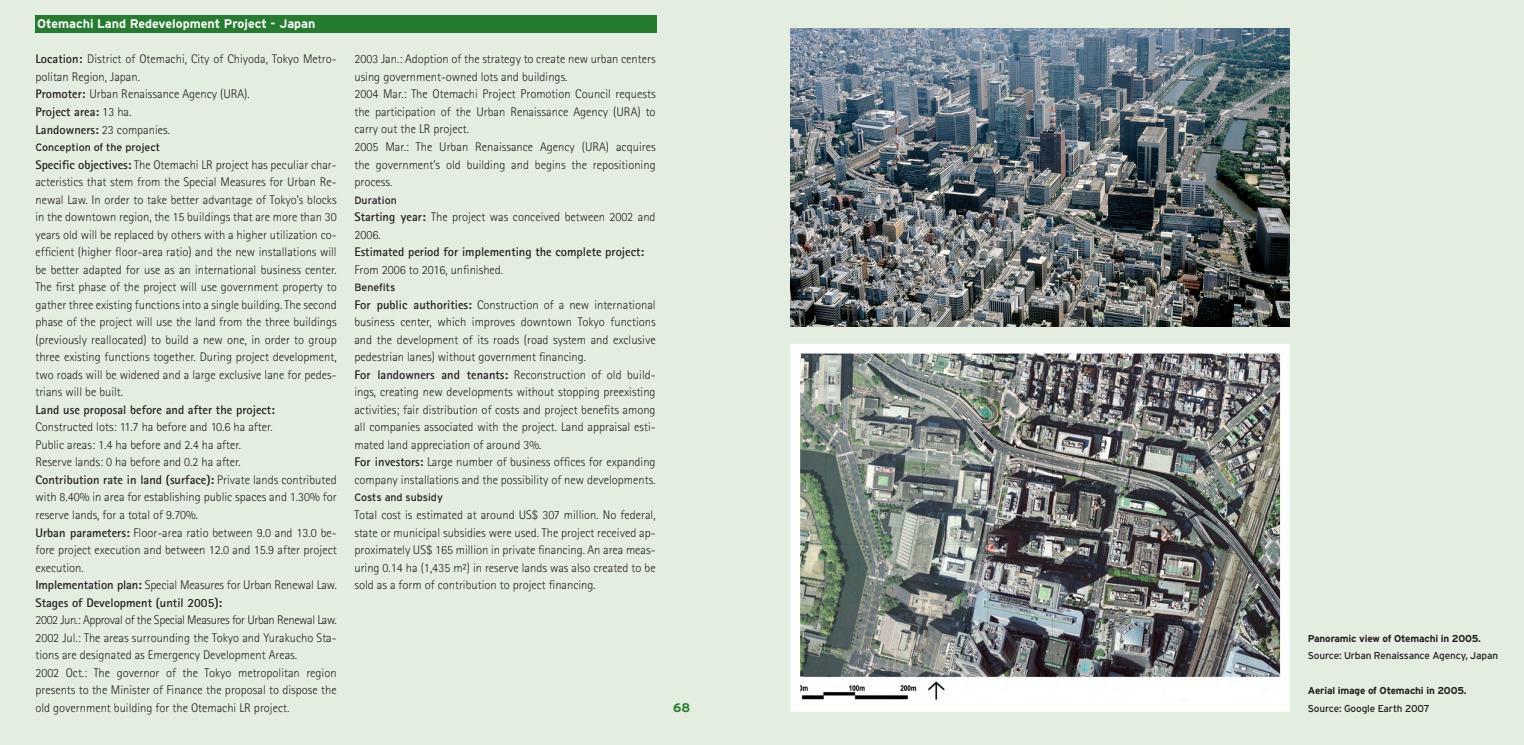
<style>
.page{position:relative;width:1524px;height:745px;background:#fff}
.page>*{position:absolute;margin:0;border:0;box-sizing:border-box;transform-origin:0 0}
.t1{font:300 12.5px/17.5px "Rotis Sans Serif";color:#231f20}
.t2{font:700 12.5px "Rotis Sans Serif";color:#231f20}
.t3{font:700 12.5px "Interstate";color:#fff}
.t4{font:700 12.5px "Interstate";color:#257c2e}
.t5{font:10.62px "Interstate";color:#231f20}
.t6{font:700 10px "Interstate";letter-spacing:-.015em;color:#231f20}
.t7{font:10px "Interstate";letter-spacing:-.015em;color:#231f20}
.s1{font-weight:700}
</style>
<div class="page">
<div style="left:0;top:0;width:1524px;height:744px;background:#e3ede0"></div>
<img style="left:790px;top:344px;width:500px;height:368px">
<img style="left:791px;top:28px;width:499px;height:298px">
<div style="left:35px;top:15px;width:622px;height:17px;background:#257c2e"></div>
<p class="t3" style="left:37px;top:19px;width:280px">Otemachi Land Redevelopment Project - Japan</p>
<p class="t1" style="left:35px;top:52px;width:303px"><span class="s1">Location:</span> District of Otemachi, City of Chiyoda, Tokyo Metro&shy;politan Region, Japan.<br><span class="s1">Promoter:</span> Urban Renaissance Agency (URA).<br><span class="s1">Project area:</span> 13 ha.<br><span class="s1">Landowners:</span> 23 companies.</p>
<p class="t5" style="left:35px;top:143px;width:126px">Conception of the project</p>
<p class="t1" style="left:35px;top:157px;width:303px;text-align:justify"><span class="s1">Specific objectives:</span> The Otemachi LR project has peculiar char&shy;acteristics that stem from the Special Measures for Urban Re&shy;newal Law. In order to take better advantage of Tokyo’s blocks in the downtown region, the 15 buildings that are more than 30 years old will be replaced by others with a higher utilization co&shy;efficient (higher floor-area ratio) and the new installations will be better adapted for use as an international business center.<br>The first phase of the project will use government property to gather three existing functions into a single building. The second phase of the project will use the land from the three buildings (previously reallocated) to build a new one, in order to group three existing functions together. During project development, two roads will be widened and a large exclusive lane for pedes&shy;trians will be built.</p>
<p class="t2" style="left:35px;top:405px;width:241px">Land use proposal before and after the project:</p>
<p class="t1" style="left:35px;top:419px;width:303px">Constructed lots: 11.7 ha before and 10.6 ha after.<br>Public areas: 1.4 ha before and 2.4 ha after.<br>Reserve lands: 0 ha before and 0.2 ha after.<br><span class="s1">Contribution rate in land (surface):</span> Private lands contributed with 8.40% in area for establishing public spaces and 1.30% for reserve lands, for a total of 9.70%.<br><span class="s1">Urban parameters:</span> Floor-area ratio between 9.0 and 13.0 be&shy;fore project execution and between 12.0 and 15.9 after project execution.<br><span class="s1">Implementation plan:</span> Special Measures for Urban Renewal Law.<br><span class="s1">Stages of Development (until 2005):</span></p>
<p class="t1" style="left:35px;top:612px;width:303px">2002 Jun.: Approval of the Special Measures for Urban Renewal Law.<br>2002 Jul.: The areas surrounding the Tokyo and Yurakucho Sta&shy;tions are designated as Emergency Development Areas.<br>2002 Oct.: The governor of the Tokyo metropolitan region presents to the Minister of Finance the proposal to dispose the old government building for the Otemachi LR project.</p>
<p class="t1" style="left:354px;top:52px;width:303px">2003 Jan.: Adoption of the strategy to create new urban centers using government-owned lots and buildings.<br>2004 Mar.: The Otemachi Project Promotion Council requests the participation of the Urban Renaissance Agency (URA) to carry out the LR project.<br>2005 Mar.: The Urban Renaissance Agency (URA) acquires the government’s old building and begins the repositioning process.</p>
<p class="t5" style="left:354px;top:196px;width:44px">Duration</p>
<p class="t1" style="left:354px;top:209px;width:303px"><span class="s1">Starting year:</span> The project was conceived between 2002 and<br>2006.</p>
<p class="t2" style="left:354px;top:247px;width:291px">Estimated period for implementing the complete project:</p>
<p class="t1" style="left:354px;top:262px;width:150px">From 2006 to 2016, unfinished.</p>
<p class="t5" style="left:354px;top:283px;width:42px">Benefits</p>
<p class="t1" style="left:354px;top:297px;width:303px"><span class="s1">For public authorities:</span> Construction of a new international business center, which improves downtown Tokyo functions and the development of its roads (road system and exclusive pedestrian lanes) without government financing.<br><span class="s1">For landowners and tenants:</span> Reconstruction of old build&shy;ings, creating new developments without stopping preexisting activities; fair distribution of costs and project benefits among all companies associated with the project. Land appraisal esti&shy;mated land appreciation of around 3%.<br><span class="s1">For investors:</span> Large number of business offices for expanding company installations and the possibility of new developments.</p>
<p class="t5" style="left:354px;top:493px;width:90px">Costs and subsidy</p>
<p class="t1" style="left:354px;top:507px;width:303px;text-align:justify">Total cost is estimated at around US$ 307 million. No federal, state or municipal subsidies were used. The project received ap&shy;proximately US$ 165 million in private financing. An area meas&shy;uring 0.14 ha (1,435 m²) in reserve lands was also created to be sold as a form of contribution to project financing.</p>
<p class="t4" style="left:673px;top:702px;width:19px">68</p>
<p class="t6" style="left:1308px;top:634px;width:175px">Panoramic view of Otemachi in 2005.</p>
<p class="t7" style="left:1308px;top:651px;width:192px">Source: Urban Renaissance Agency, Japan</p>
<p class="t6" style="left:1308px;top:686px;width:160px">Aerial image of Otemachi in 2005.</p>
<p class="t7" style="left:1308px;top:704px;width:123px">Source: Google Earth 2007</p>
</div>
